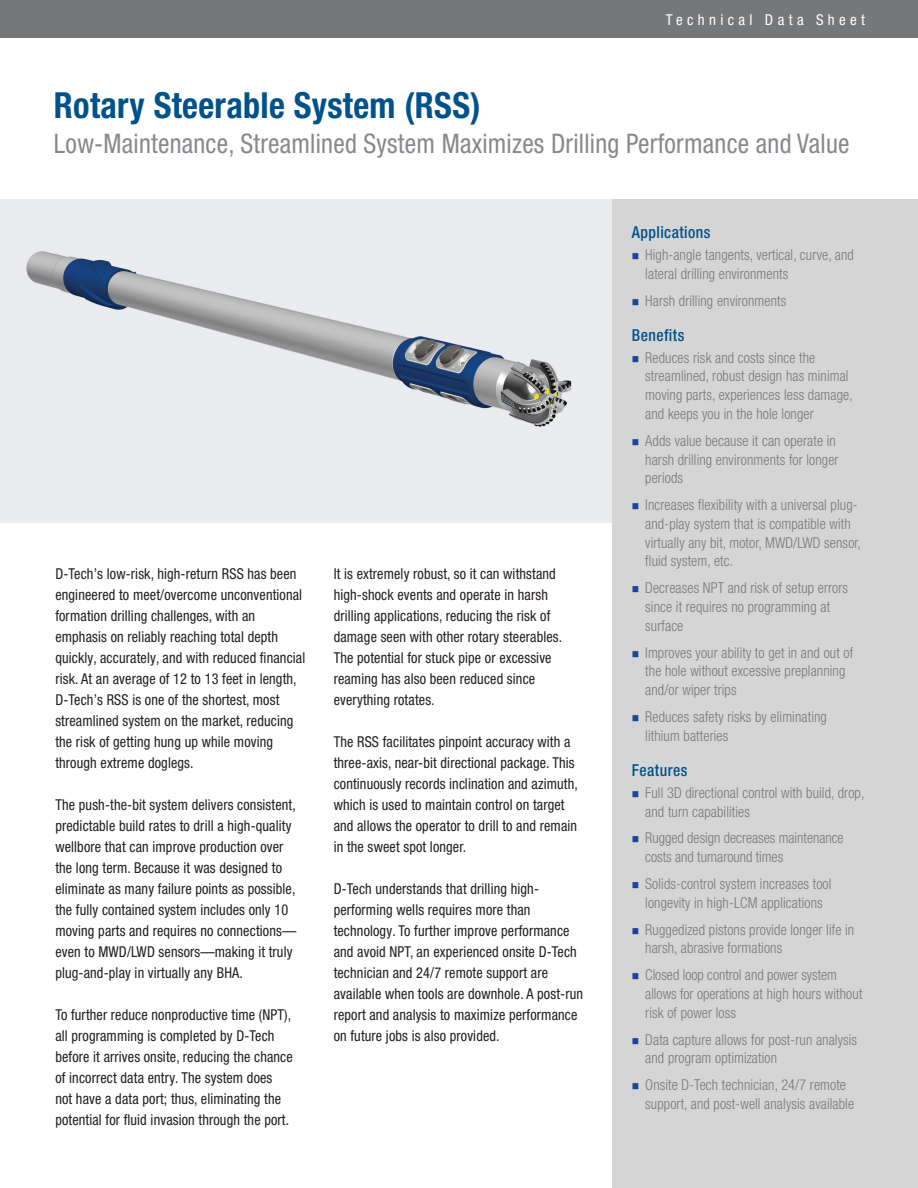
<style>
.page{position:relative;width:918px;height:1188px;background:#fff}
.page>*{position:absolute;margin:0;border:0;box-sizing:border-box;transform-origin:0 0}
.t1{font:700 condensed 36px "Helvetica Neue LT Pro";letter-spacing:.01em;color:#01528a;scale:.95 1}
.t2{font:condensed 27px "Helvetica Neue LT Pro";letter-spacing:.01em;color:#87898c;scale:.95 1}
.t3{font:500 condensed 16.5px "Helvetica Neue LT Pro";letter-spacing:.03em;color:#01528a;scale:.95 1}
.t4{font:condensed 15px/21px "Helvetica Neue LT Pro";letter-spacing:.01em;color:#231f20;scale:.95 1}
.t5{font:300 condensed 15px/18.8px "Helvetica Neue LT Pro";letter-spacing:.01em;color:#767779;scale:.95 1}
.t6{font:condensed 15px "Helvetica Neue LT Pro";letter-spacing:.29em;color:#fff}
</style>
<div class="page">
<div style="left:0;top:0;width:918px;height:38px;background:#767779"></div>
<img style="left:0;top:200px;width:612px;height:323px">
<div style="left:612px;top:200px;width:306px;height:988px;background:#d6d5d6"></div>
<p class="t6" style="left:666px;top:11px;width:201px">Technical Data Sheet</p>
<h1 class="t1" style="left:54px;top:84px;width:451px">Rotary Steerable System (RSS)</h1>
<h2 class="t2" style="left:54px;top:127px;width:839px">Low-Maintenance, Streamlined System Maximizes Drilling Performance and Value</h2>
<p class="t4" style="left:55px;top:563px;width:265px">D-Tech’s low-risk, high-return RSS has been engineered to meet/overcome unconventional formation drilling challenges, with an emphasis on reliably reaching total depth quickly, accurately, and with reduced financial risk. At an average of 12 to 13 feet in length, D-Tech’s RSS is one of the shortest, most streamlined system on the market, reducing the risk of getting hung up while moving through extreme doglegs.</p>
<p class="t4" style="left:55px;top:794px;width:255px">The push-the-bit system delivers consistent, predictable build rates to drill a high-quality wellbore that can improve production over the long term. Because it was designed to eliminate as many failure points as possible, the fully contained system includes only 10 moving parts and requires no connections— even to MWD/LWD sensors—making it truly plug-and-play in virtually any BHA.</p>
<p class="t4" style="left:55px;top:1004px;width:252px">To further reduce nonproductive time (NPT), all programming is completed by D-Tech before it arrives onsite, reducing the chance of incorrect data entry. The system does not have a data port; thus, eliminating the potential for fluid invasion through the port.</p>
<p class="t4" style="left:334px;top:563px;width:242px">It is extremely robust, so it can withstand high-shock events and operate in harsh drilling applications, reducing the risk of damage seen with other rotary steerables.<br>The potential for stuck pipe or excessive reaming has also been reduced since everything rotates.</p>
<p class="t4" style="left:334px;top:731px;width:259px">The RSS facilitates pinpoint accuracy with a three-axis, near-bit directional package. This continuously records inclination and azimuth, which is used to maintain control on target and allows the operator to drill to and remain in the sweet spot longer.</p>
<p class="t4" style="left:334px;top:878px;width:264px">D-Tech understands that drilling high&shy;performing wells requires more than technology. To further improve performance and avoid NPT, an experienced onsite D-Tech technician and 24/7 remote support are available when tools are downhole. A post-run report and analysis to maximize performance on future jobs is also provided.</p>
<p class="t3" style="left:632px;top:223px;width:85px">Applications</p>
<p class="t5" style="left:645px;top:245px;width:221px">High-angle tangents, vertical, curve, and lateral drilling environments</p>
<p class="t5" style="left:645px;top:291px;width:150px">Harsh drilling environments</p>
<p class="t3" style="left:632px;top:325px;width:57px">Benefits</p>
<p class="t5" style="left:645px;top:348px;width:220px">Reduces risk and costs since the streamlined, robust design has minimal moving parts, experiences less damage, and keeps you in the hole longer</p>
<p class="t5" style="left:645px;top:431px;width:205px">Adds value because it can operate in harsh drilling environments for longer periods</p>
<p class="t5" style="left:645px;top:495px;width:229px">Increases flexibility with a universal plug&shy;and-play system that is compatible with virtually any bit, motor, MWD/LWD sensor, fluid system, etc.</p>
<p class="t5" style="left:645px;top:578px;width:215px">Decreases NPT and risk of setup errors since it requires no programming at surface</p>
<p class="t5" style="left:645px;top:643px;width:220px">Improves your ability to get in and out of the hole without excessive preplanning and/or wiper trips</p>
<p class="t5" style="left:645px;top:707px;width:193px">Reduces safety risks by eliminating lithium batteries</p>
<p class="t3" style="left:632px;top:761px;width:60px">Features</p>
<p class="t5" style="left:645px;top:783px;width:232px">Full 3D directional control with build, drop, and turn capabilities</p>
<p class="t5" style="left:645px;top:829px;width:210px">Rugged design decreases maintenance costs and turnaround times</p>
<p class="t5" style="left:645px;top:874px;width:197px">Solids-control system increases tool longevity in high-LCM applications</p>
<p class="t5" style="left:645px;top:920px;width:221px">Ruggedized pistons provide longer life in harsh, abrasive formations</p>
<p class="t5" style="left:645px;top:965px;width:230px">Closed loop control and power system allows for operations at high hours without risk of power loss</p>
<p class="t5" style="left:645px;top:1030px;width:225px">Data capture allows for post-run analysis and program optimization</p>
<p class="t5" style="left:645px;top:1075px;width:221px">Onsite D-Tech technician, 24/7 remote support, and post-well analysis available</p>
</div>
